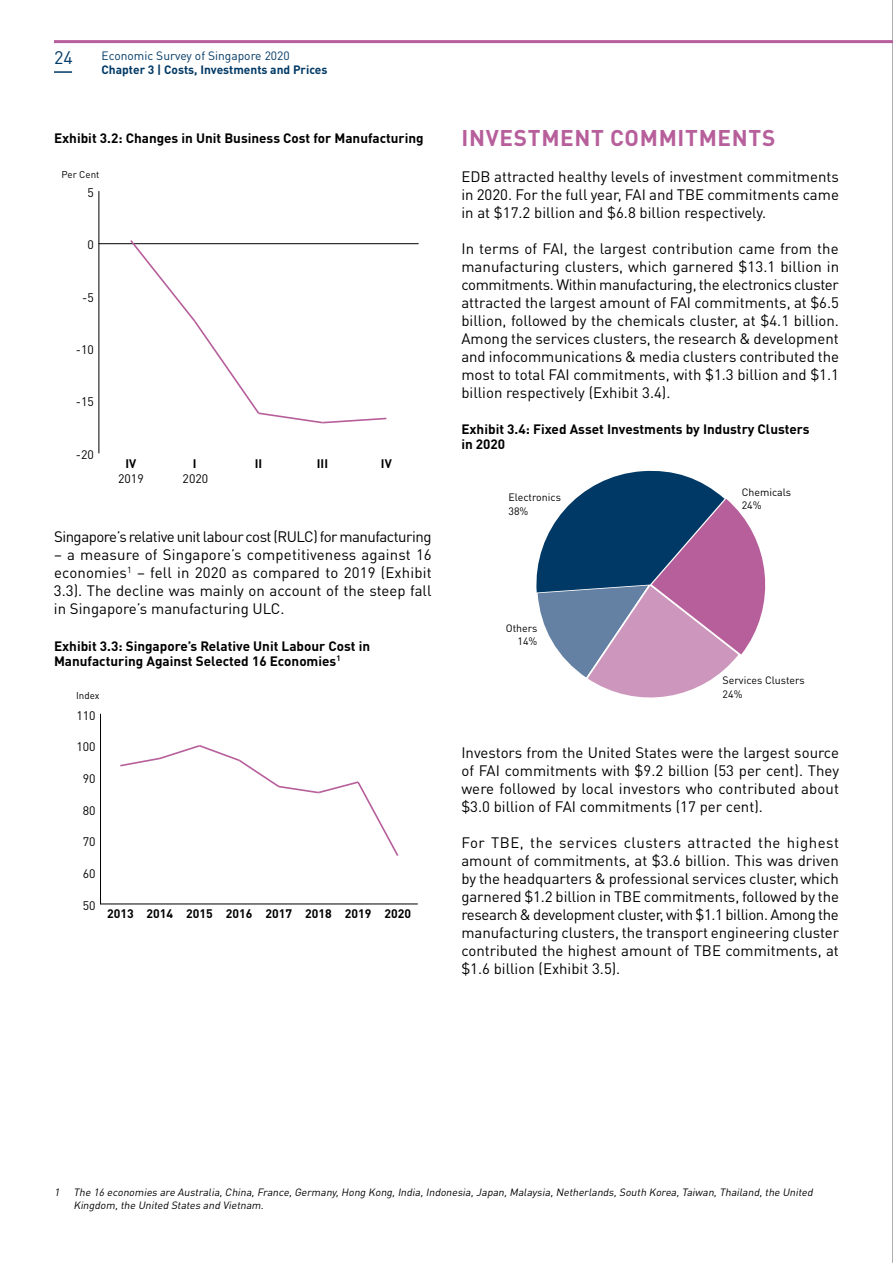
<style>
.page{position:relative;width:893px;height:1263px;background:#fff}
.page>*{position:absolute;margin:0;border:0;box-sizing:border-box;transform-origin:0 0}
.t1{font:700 22.5px "DIN Pro";letter-spacing:.03em;color:#b75f9b}
.t2{font:18px "DIN Pro";color:#003965}
.t3{font:15px/18px "DIN Pro";color:#000;text-align:justify}
.t4{font:15px "DIN Pro";letter-spacing:-.03em;color:#000}
.t5{font:700 13.5px/15px "DIN Pro";color:#000}
.t6{font:700 12.3px "DIN Pro";color:#000}
.t7{font:12.3px "DIN Pro";color:#000}
.t8{font:700 12px "DIN Pro";color:#003965}
.t9{font:12px "DIN Pro";color:#003965}
.t10{font:10.65px/12.8px "DIN Pro";color:#000;text-align:right}
.t11{font:italic 10.5px/12.6px "DIN Pro";color:#000}
.t12{font:9.75px "DIN Pro";color:#000}
</style>
<div class="page">
<hr style="left:99px;top:243px;width:319px;height:1px;background:#000">
<hr style="left:98px;top:191px;width:1px;height:262px;background:#000">
<svg style="left:129px;top:240px;width:259px;height:184px"></svg>
<hr style="left:101px;top:903px;width:316px;height:1px;background:#000">
<hr style="left:100px;top:714px;width:1px;height:190px;background:#000">
<svg style="left:120px;top:745px;width:279px;height:111px"></svg>
<svg style="left:536px;top:470px;width:230px;height:228px"></svg>
<hr style="left:892px;top:0;width:1px;height:1263px;background:#939598">
<svg style="left:54px;top:71px;width:18px;height:2px"></svg>
<hr style="left:54px;top:40px;width:839px;height:3px;background:#b75f9b">
<p class="t2" style="left:54px;top:45px;width:20px">24</p>
<p class="t9" style="left:101px;top:48px;width:190px">Economic Survey of Singapore 2020</p>
<p class="t8" style="left:101px;top:60px;width:228px">Chapter 3 | Costs, Investments and Prices</p>
<p class="t5" style="left:54px;top:129px;width:371px">Exhibit 3.2: Changes in Unit Business Cost for Manufacturing</p>
<p class="t12" style="left:61px;top:168px;width:40px">Per Cent</p>
<p class="t7" style="left:87px;top:184px;width:8px">5</p>
<p class="t7" style="left:87px;top:236px;width:8px">0</p>
<p class="t7" style="left:82px;top:289px;width:13px">-5</p>
<p class="t7" style="left:76px;top:341px;width:20px">-10</p>
<p class="t7" style="left:76px;top:393px;width:20px">-15</p>
<p class="t7" style="left:76px;top:446px;width:20px">-20</p>
<p class="t6" style="left:125px;top:455px;width:12px">IV</p>
<p class="t6" style="left:193px;top:455px;width:5px">I</p>
<p class="t6" style="left:255px;top:455px;width:9px">II</p>
<p class="t6" style="left:317px;top:455px;width:13px">III</p>
<p class="t6" style="left:381px;top:455px;width:12px">IV</p>
<p class="t7" style="left:118px;top:470px;width:27px">2019</p>
<p class="t7" style="left:183px;top:470px;width:27px">2020</p>
<p class="t4" style="left:54px;top:527px;width:379px">Singapore’s relative unit labour cost (RULC) for manufacturing</p>
<p class="t3" style="left:54px;top:545px;width:379px">– a measure of Singapore’s competitiveness against 16 economies<sup>1</sup> – fell in 2020 as compared to 2019 (Exhibit 3.3). The decline was mainly on account of the steep fall in Singapore’s manufacturing ULC.</p>
<p class="t5" style="left:54px;top:636px;width:318px">Exhibit 3.3: Singapore’s Relative Unit Labour Cost in<br>Manufacturing Against Selected 16 Economies<sup>1</sup></p>
<p class="t12" style="left:76px;top:689px;width:25px">Index</p>
<p class="t7" style="left:76px;top:707px;width:21px">110</p>
<p class="t7" style="left:76px;top:738px;width:21px">100</p>
<p class="t7" style="left:83px;top:770px;width:14px">90</p>
<p class="t7" style="left:83px;top:802px;width:14px">80</p>
<p class="t7" style="left:83px;top:833px;width:14px">70</p>
<p class="t7" style="left:83px;top:865px;width:14px">60</p>
<p class="t7" style="left:83px;top:897px;width:14px">50</p>
<p class="t6" style="left:107px;top:905px;width:305px">2013 2014 2015 2016 2017 2018 2019 2020</p>
<h1 class="t1" style="left:462px;top:119px;width:315px">INVESTMENT COMMITMENTS</h1>
<p class="t3" style="left:461px;top:167px;width:379px">EDB attracted healthy levels of investment commitments in 2020. For the full year, FAI and TBE commitments came in at $17.2 billion and $6.8 billion respectively.</p>
<p class="t3" style="left:461px;top:239px;width:379px">In terms of FAI, the largest contribution came from the manufacturing clusters, which garnered $13.1 billion in commitments. Within manufacturing, the electronics cluster attracted the largest amount of FAI commitments, at $6.5 billion, followed by the chemicals cluster, at $4.1 billion.<br>Among the services clusters, the research &amp; development and infocommunications &amp; media clusters contributed the most to total FAI commitments, with $1.3 billion and $1.1 billion respectively (Exhibit 3.4).</p>
<p class="t5" style="left:461px;top:420px;width:350px">Exhibit 3.4: Fixed Asset Investments by Industry Clusters in 2020</p>
<p class="t10" style="left:508px;top:490px;width:54px">Electronics</p>
<p class="t10" style="left:508px;top:505px;width:21px">38%</p>
<p class="t10" style="left:506px;top:621px;width:33px">Others<br>14%</p>
<p class="t10" style="left:742px;top:485px;width:51px">Chemicals</p>
<p class="t10" style="left:742px;top:498px;width:21px">24%</p>
<p class="t10" style="left:723px;top:673px;width:84px">Services Clusters</p>
<p class="t10" style="left:723px;top:688px;width:21px">24%</p>
<p class="t3" style="left:461px;top:743px;width:379px">Investors from the United States were the largest source of FAI commitments with $9.2 billion (53 per cent). They were followed by local investors who contributed about $3.0 billion of FAI commitments (17 per cent).</p>
<p class="t3" style="left:461px;top:833px;width:379px">For TBE, the services clusters attracted the highest amount of commitments, at $3.6 billion. This was driven by the headquarters &amp; professional services cluster, which garnered $1.2 billion in TBE commitments, followed by the research &amp; development cluster, with $1.1 billion. Among the manufacturing clusters, the transport engineering cluster contributed the highest amount of TBE commitments, at $1.6 billion (Exhibit 3.5).</p>
<p class="t11" style="left:74px;top:1186px;width:743px;text-indent:-20px">1 The 16 economies are Australia,China,France,Germany,Hong Kong,India,Indonesia,Japan,Malaysia,Netherlands,South Korea,Taiwan,Thailand,the United<br>Kingdom,the United States and Vietnam.</p>
</div>
